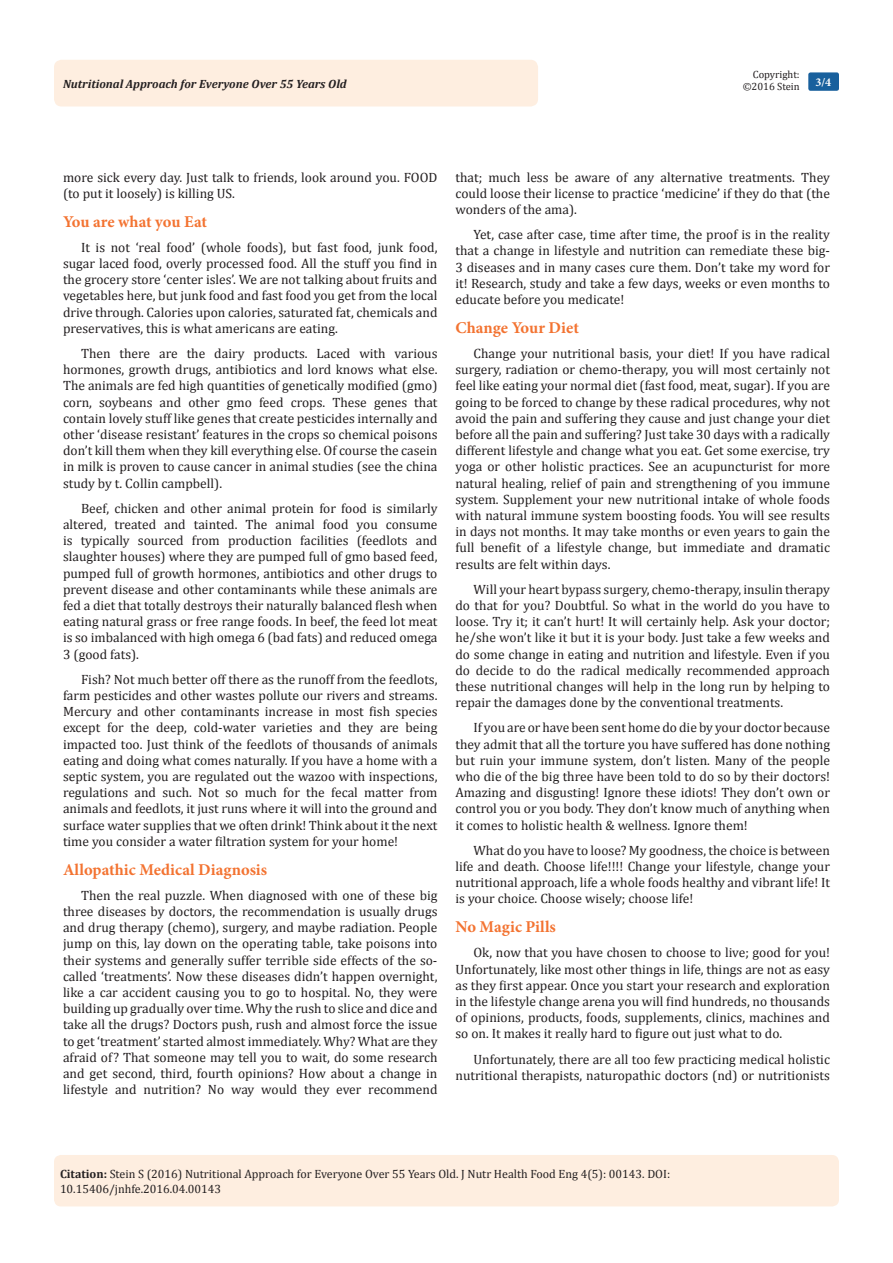
<style>
.page{position:relative;width:893px;height:1263px;background:#fff}
.page>*{position:absolute;margin:0;border:0;box-sizing:border-box;transform-origin:0 0}
.t1{font:700 16.5px "Minion Pro";color:#f37331}
.t2{font:13.5px/16.2px "Cambria";color:#231f20;text-align:justify}
.Citation{font:12px "Cambria";color:#231f20}
.t3{font:italic 700 12px "Cambria";color:#231f20}
.t4{font:700 12px "Minion Pro";color:#fff}
.t5{font:10.5px/12.6px "Cambria";color:#231f20;text-align:right}
.s1{font-weight:700}
</style>
<div class="page">
<div style="left:54px;top:1155px;width:785px;height:51px;background:#feeee0;border-radius:7px"></div>
<div style="left:54px;top:60px;width:484px;height:46px;background:#feeee0;border-radius:8px"></div>
<div style="left:808px;top:72px;width:31px;height:19px;background:#18609d;border-radius:2px"></div>
<p class="t5" style="left:743px;top:68px;width:59px">Copyright: ©2016 Stein</p>
<p class="t3" style="left:63px;top:75px;width:285px">Nutritional Approach for Everyone Over 55 Years Old</p>
<p class="t4" style="left:815px;top:74px;width:17px">3/4</p>
<p class="t2" style="left:63px;top:169px;width:376px">more sick every day. Just talk to friends, look around you. FOOD (to put it loosely) is killing US.</p>
<p class="t1" style="left:63px;top:210px;width:146px">You are what you Eat</p>
<p class="t2" style="left:63px;top:239px;width:376px;text-indent:18px">It is not ‘real food’ (whole foods), but fast food, junk food, sugar laced food, overly processed food. All the stuff you find in the grocery store ‘center isles’. We are not talking about fruits and vegetables here, but junk food and fast food you get from the local drive through. Calories upon calories, saturated fat, chemicals and preservatives, this is what americans are eating.</p>
<p class="t2" style="left:63px;top:345px;width:376px;text-indent:18px">Then there are the dairy products. Laced with various hormones, growth drugs, antibiotics and lord knows what else.<br>The animals are fed high quantities of genetically modified (gmo) corn, soybeans and other gmo feed crops. These genes that contain lovely stuff like genes that create pesticides internally and other ‘disease resistant’ features in the crops so chemical poisons don’t kill them when they kill everything else. Of course the casein in milk is proven to cause cancer in animal studies (see the china study by t. Collin campbell).</p>
<p class="t2" style="left:63px;top:500px;width:376px;text-indent:18px">Beef, chicken and other animal protein for food is similarly altered, treated and tainted. The animal food you consume is typically sourced from production facilities (feedlots and slaughter houses) where they are pumped full of gmo based feed, pumped full of growth hormones, antibiotics and other drugs to prevent disease and other contaminants while these animals are fed a diet that totally destroys their naturally balanced flesh when eating natural grass or free range foods. In beef, the feed lot meat is so imbalanced with high omega 6 (bad fats) and reduced omega 3 (good fats).</p>
<p class="t2" style="left:63px;top:671px;width:376px;text-indent:18px">Fish? Not much better off there as the runoff from the feedlots, farm pesticides and other wastes pollute our rivers and streams.<br>Mercury and other contaminants increase in most fish species except for the deep, cold-water varieties and they are being impacted too. Just think of the feedlots of thousands of animals eating and doing what comes naturally. If you have a home with a septic system, you are regulated out the wazoo with inspections, regulations and such. Not so much for the fecal matter from animals and feedlots, it just runs where it will into the ground and surface water supplies that we often drink! Think about it the next time you consider a water filtration system for your home!</p>
<p class="t1" style="left:63px;top:858px;width:206px">Allopathic Medical Diagnosis</p>
<p class="t2" style="left:63px;top:887px;width:376px;text-indent:18px">Then the real puzzle. When diagnosed with one of these big three diseases by doctors, the recommendation is usually drugs and drug therapy (chemo), surgery, and maybe radiation. People jump on this, lay down on the operating table, take poisons into their systems and generally suffer terrible side effects of the so&shy;called ‘treatments’. Now these diseases didn’t happen overnight, like a car accident causing you to go to hospital. No, they were building up gradually over time. Why the rush to slice and dice and take all the drugs? Doctors push, rush and almost force the issue to get ‘treatment’ started almost immediately. Why? What are they afraid of? That someone may tell you to wait, do some research and get second, third, fourth opinions? How about a change in lifestyle and nutrition? No way would they ever recommend</p>
<p class="t2" style="left:455px;top:169px;width:376px">that; much less be aware of any alternative treatments. They could loose their license to practice ‘medicine’ if they do that (the wonders of the ama).</p>
<p class="t2" style="left:455px;top:226px;width:376px;text-indent:18px">Yet, case after case, time after time, the proof is in the reality that a change in lifestyle and nutrition can remediate these big-3 diseases and in many cases cure them. Don’t take my word for it! Research, study and take a few days, weeks or even months to educate before you medicate!</p>
<p class="t1" style="left:455px;top:316px;width:125px">Change Your Diet</p>
<p class="t2" style="left:455px;top:345px;width:376px;text-indent:18px">Change your nutritional basis, your diet! If you have radical surgery, radiation or chemo-therapy, you will most certainly not feel like eating your normal diet (fast food, meat, sugar). If you are going to be forced to change by these radical procedures, why not avoid the pain and suffering they cause and just change your diet before all the pain and suffering? Just take 30 days with a radically different lifestyle and change what you eat. Get some exercise, try yoga or other holistic practices. See an acupuncturist for more natural healing, relief of pain and strengthening of you immune system. Supplement your new nutritional intake of whole foods with natural immune system boosting foods. You will see results in days not months. It may take months or even years to gain the full benefit of a lifestyle change, but immediate and dramatic results are felt within days.</p>
<p class="t2" style="left:455px;top:581px;width:376px;text-indent:18px">Will your heart bypass surgery, chemo-therapy, insulin therapy do that for you? Doubtful. So what in the world do you have to loose. Try it; it can’t hurt! It will certainly help. Ask your doctor; he/she won’t like it but it is your body. Just take a few weeks and do some change in eating and nutrition and lifestyle. Even if you do decide to do the radical medically recommended approach these nutritional changes will help in the long run by helping to repair the damages done by the conventional treatments.</p>
<p class="t2" style="left:455px;top:720px;width:376px;text-indent:18px">If you are or have been sent home do die by your doctor because they admit that all the torture you have suffered has done nothing but ruin your immune system, don’t listen. Many of the people who die of the big three have been told to do so by their doctors!<br>Amazing and disgusting! Ignore these idiots! They don’t own or control you or you body. They don’t know much of anything when it comes to holistic health &amp; wellness. Ignore them!</p>
<p class="t2" style="left:455px;top:842px;width:376px;text-indent:18px">What do you have to loose? My goodness, the choice is between life and death. Choose life!!!! Change your lifestyle, change your nutritional approach, life a whole foods healthy and vibrant life! It is your choice. Choose wisely; choose life!</p>
<p class="t1" style="left:455px;top:915px;width:102px">No Magic Pills</p>
<p class="t2" style="left:455px;top:945px;width:376px;text-indent:18px">Ok, now that you have chosen to choose to live; good for you!<br>Unfortunately, like most other things in life, things are not as easy as they first appear. Once you start your research and exploration in the lifestyle change arena you will find hundreds, no thousands of opinions, products, foods, supplements, clinics, machines and so on. It makes it really hard to figure out just what to do.</p>
<p class="t2" style="left:455px;top:1051px;width:376px;text-align:right">Unfortunately, there are all too few practicing medical holistic nutritional therapists, naturopathic doctors (nd) or nutritionists</p>
<p class="Citation" style="left:60px;top:1167px;width:612px"><span class="s1">Citation:</span> Stein S (2016) Nutritional Approach for Everyone Over 55 Years Old. J Nutr Health Food Eng 4(5): 00143. DOI:</p>
<p class="Citation" style="left:60px;top:1181px;width:163px">10.15406/jnhfe.2016.04.00143</p>
</div>
